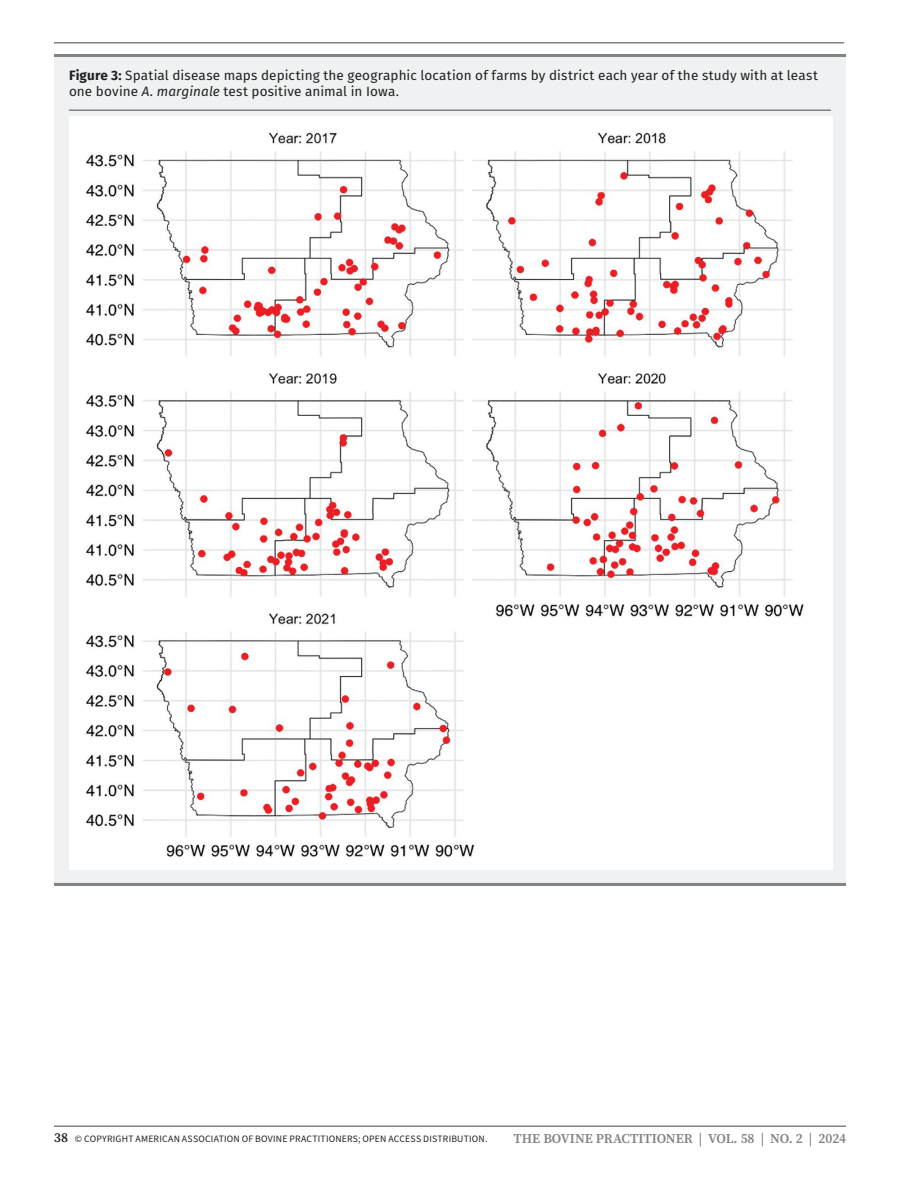
<style>
.page{position:relative;width:918px;height:1188px;background:#fff}
.page>*{position:absolute;margin:0;border:0;box-sizing:border-box;transform-origin:0 0}
.FT1_Figure_Table_CaptionAbove{font:13.5px/16.5px "Fira Sans";letter-spacing:.01em;color:#231f20}
.t1{font:600 13.5px "Source Serif Pro";letter-spacing:-.005em;color:#808285}
.t2{font:9.75px "Source Sans 3";letter-spacing:.02em;color:#231f20}
.s1{font-weight:700}
.s2{font-style:italic}
.s3{font-family:"Source Serif Pro";font-weight:600;font-size:13.5px}
</style>
<div class="page">
<hr style="left:54px;top:42px;width:790px;height:2px;background:#808285">
<hr style="left:54px;top:1125px;width:792px;height:2px;background:#808285">
<div style="left:54px;top:54px;width:792px;height:829px;background:#f0f1f2"></div>
<hr style="left:54px;top:54px;width:792px;height:3px;background:#808285">
<hr style="left:69px;top:110px;width:762px;height:1px;background:#808285">
<hr style="left:54px;top:883px;width:792px;height:3px;background:#808285">
<img style="left:69px;top:117px;width:763px;height:752px">
<p class="FT1_Figure_Table_CaptionAbove" style="left:69px;top:66px;width:750px"><span class="s1">Figure 3:</span> Spatial disease maps depicting the geographic location of farms by district each year of the study with at least one bovine <span class="s2">A. marginale</span> test positive animal in Iowa.</p>
<p class="t2" style="left:54px;top:1132px;width:435px"><span class="s3">38</span> © COPYRIGHT AMERICAN ASSOCIATION OF BOVINE PRACTITIONERS; OPEN ACCESS DISTRIBUTION.</p>
<p class="t1" style="left:513px;top:1130px;width:334px">THE BOVINE PRACTITIONER | VOL. 58 | NO. 2 | 2024</p>
</div>
